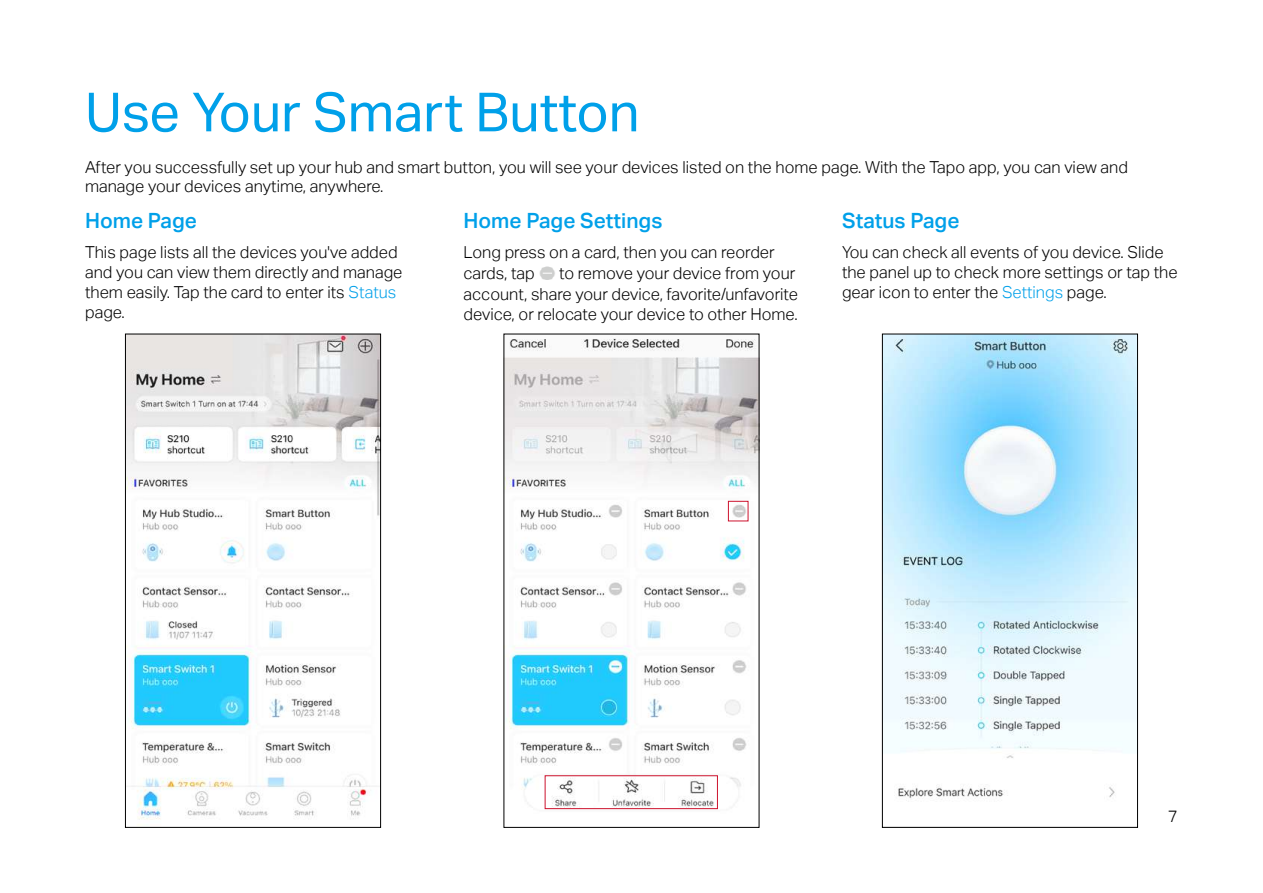
<style>
.page{position:relative;width:1263px;height:893px;background:#fff}
.page>*{position:absolute;margin:0;border:0;box-sizing:border-box;transform-origin:0 0}
.t1{font:54px "TP Link Aktiv Regular";color:#00a0e9}
.t2{font:21px "TP Link Aktiv Medium";color:#00a0e9}
.t3{font:16.5px/19.8px "TP Link Aktiv Light";color:#000}
.s1{color:#00a0e9}
</style>
<div class="page">
<img style="left:539px;top:266px;width:16px;height:14px">
<img style="left:127px;top:336px;width:252px;height:489px">
<div style="left:125px;top:334px;width:256px;height:494px;border:1px solid #000"></div>
<img style="left:506px;top:338px;width:251px;height:472px">
<div style="left:728px;top:501px;width:20px;height:20px;border:1px solid #cd122d"></div>
<div style="left:545px;top:775px;width:173px;height:34px;border:1px solid #cd122d"></div>
<img style="left:884px;top:336px;width:252px;height:464px">
<div style="left:882px;top:334px;width:256px;height:494px;border:1px solid #000"></div>
<h1 class="t1" style="left:85px;top:81px;width:556px">Use Your Smart Button</h1>
<p class="t3" style="left:85px;top:157px;width:1044px">After you successfully set up your hub and smart button, you will see your devices listed on the home page. With the Tapo app, you can view and manage your devices anytime, anywhere.</p>
<p class="t2" style="left:85px;top:209px;width:114px">Home Page</p>
<p class="t3" style="left:85px;top:243px;width:319px">This page lists all the devices you've added and you can view them directly and manage them easily. Tap the card to enter its <span class="s1">Status </span>page.</p>
<p class="t2" style="left:463px;top:209px;width:200px">Home Page Settings</p>
<p class="t3" style="left:463px;top:242px;width:313px;line-height:20.9px">Long press on a card, then you can reorder cards, tap</p>
<p class="t2" style="left:842px;top:209px;width:119px">Status Page</p>
<p class="t3" style="left:842px;top:243px;width:337px">You can check all events of you device. Slide the panel up to check more settings or tap the gear icon to enter the <span class="s1">Settings</span> page.</p>
<p class="t3" style="left:463px;top:263px;width:336px;line-height:20.2px;text-indent:96px">to remove your device from your account, share your device, favorite/unfavorite device, or relocate your device to other Home.</p>
<p class="t3" style="left:1168px;top:806px;width:11px">7</p>
</div>
